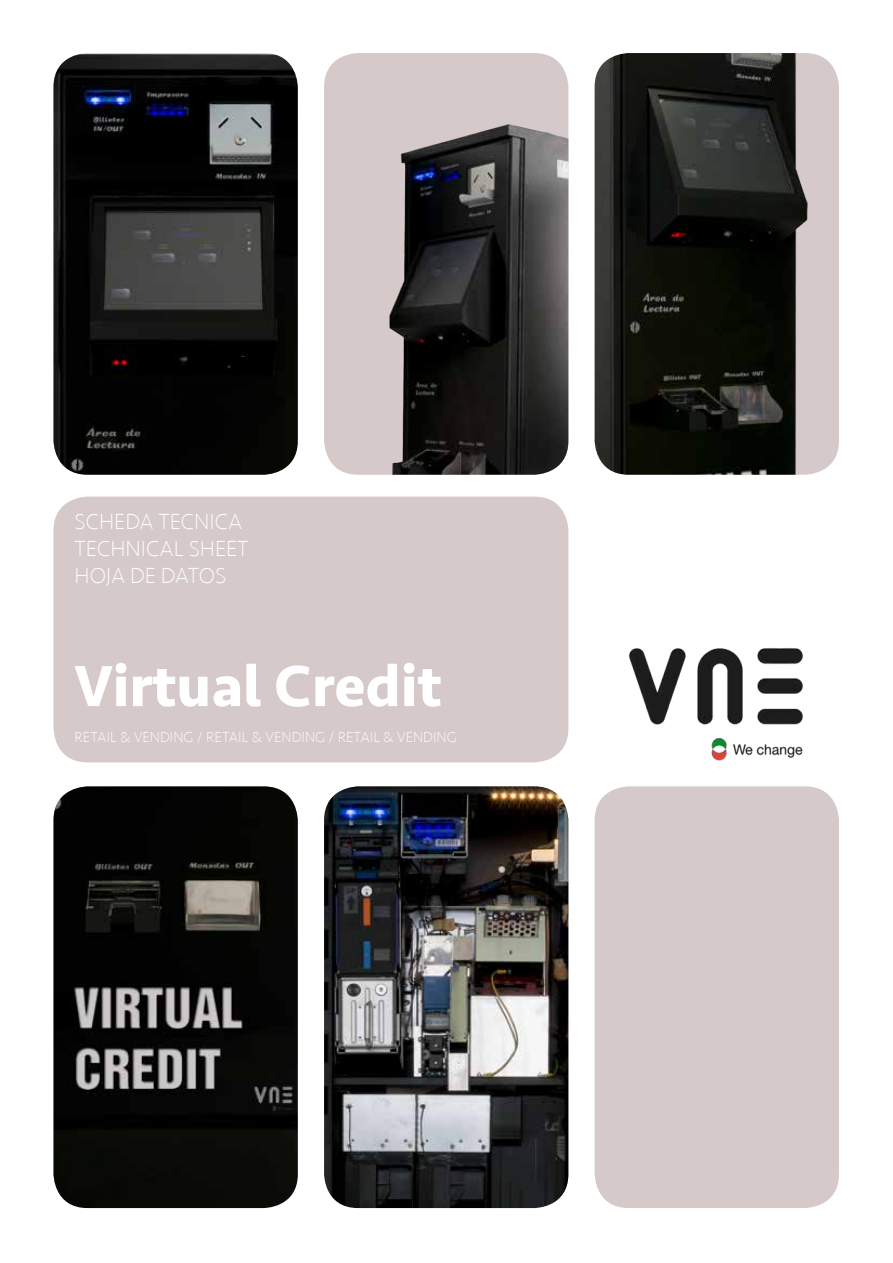
<style>
.page{position:relative;width:893px;height:1263px;background:#fff}
.page>*{position:absolute;margin:0;border:0;box-sizing:border-box;transform-origin:0 0}
.t1{font:700 60px "Seravek";color:#fff}
.t2{font:200 22.5px/27px "Seravek";color:#fff}
.t3{font:200 15px "Seravek";color:#fff}
</style>
<div class="page">
<img style="left:628px;top:648px;width:176px;height:113px">
<img style="left:53px;top:53px;width:245px;height:422px">
<img style="left:53px;top:786px;width:245px;height:422px">
<img style="left:324px;top:53px;width:244px;height:422px">
<img style="left:324px;top:786px;width:244px;height:422px">
<img style="left:595px;top:53px;width:244px;height:422px">
<div style="left:595px;top:786px;width:244px;height:422px;background:#d5c9ca;border-radius:34px"></div>
<div style="left:53px;top:497px;width:515px;height:265px;background:#d5c9ca;border-radius:34px"></div>
<h2 class="t2" style="left:75px;top:508px;width:176px">SCHEDA TECNICA<br>TECHNICAL SHEET<br>HOJA DE DATOS</h2>
<h1 class="t1" style="left:75px;top:638px;width:369px">Virtual Credit</h1>
<p class="t3" style="left:75px;top:728px;width:384px">RETAIL &amp; VENDING / RETAIL &amp; VENDING / RETAIL &amp; VENDING</p>
</div>
